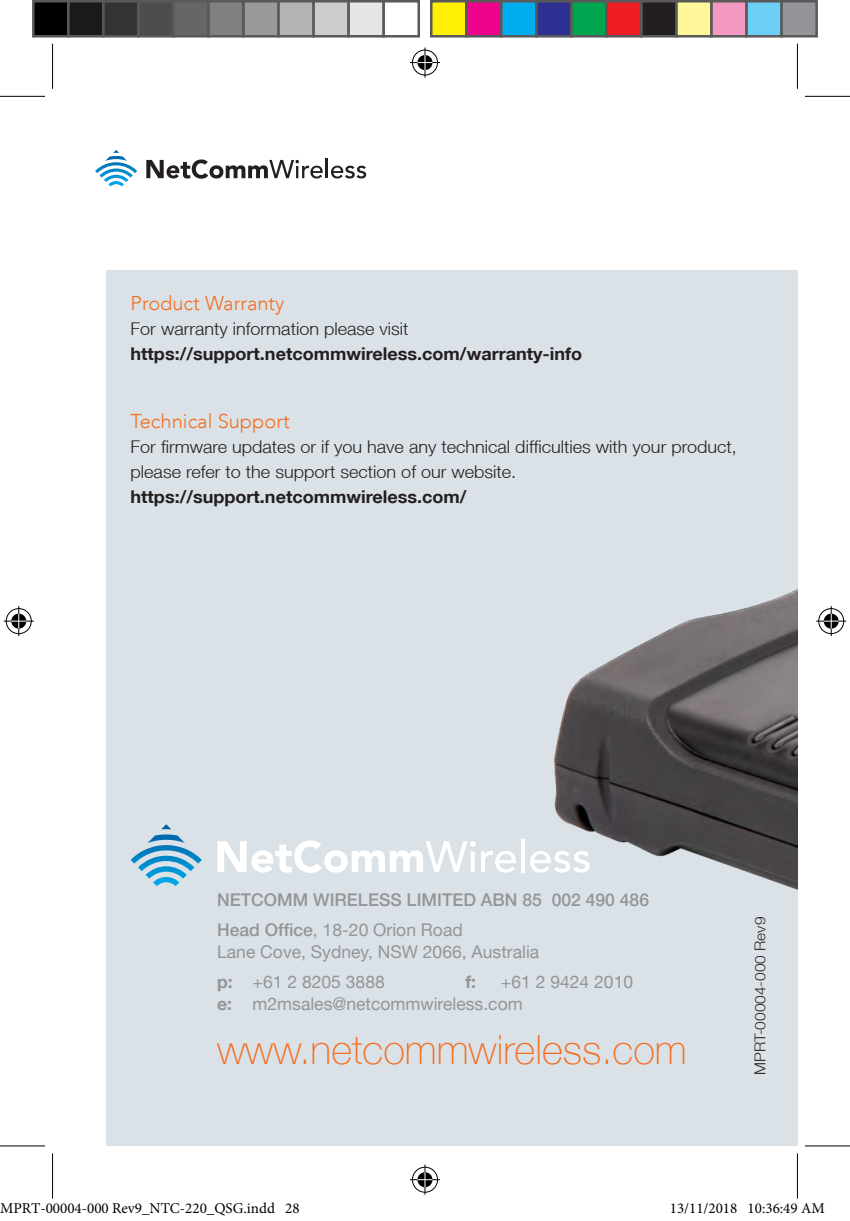
<style>
.page{position:relative;width:850px;height:1221px;background:#fff}
.page>*{position:absolute;margin:0;border:0;box-sizing:border-box;transform-origin:0 0}
.Body_Copy{font:100 40px "Helvetica Neue LT";color:#f36e21}
.Heading_Level_3{font:300 20px "Avenir LT";color:#f36e21}
.Body_Copy-2{font:300 17.5px/25px "Helvetica Neue LT";color:#231f20}
.t1{font:17.5px "Helvetica Neue LT";color:#939598}
.Body_Copy-3{font:700 17.5px/25px "Helvetica Neue LT";color:#231f20}
.t2{font:500 17.5px "Helvetica Neue LT";color:#939598}
.t3{font:700 17.5px "Helvetica Neue LT";color:#939598}
.t4{font:15px "Minion Pro";color:#000}
.Body_Copy-4{font:300 15px "Helvetica Neue LT";color:#231f20}
.s1{font-weight:300}
.s2{font-weight:700}
.s3{font-weight:500}
</style>
<div class="page">
<svg style="left:95px;top:150px;width:42px;height:36px"></svg>
<svg style="left:146px;top:159px;width:176px;height:20px"></svg>
<hr style="left:325px;top:159px;width:3px;height:19px;background:#231f20">
<svg style="left:331px;top:166px;width:35px;height:12px"></svg>
<div style="left:106px;top:270px;width:691px;height:875px;background:#dae2e7"></div>
<img style="left:538px;top:589px;width:259px;height:301px">
<svg style="left:130px;top:824px;width:72px;height:62px"></svg>
<svg style="left:217px;top:840px;width:298px;height:32px"></svg>
<svg style="left:521px;top:839px;width:3px;height:32px"></svg>
<svg style="left:530px;top:850px;width:59px;height:22px"></svg>
<hr style="left:0;top:96px;width:45px;height:1px;background:#000">
<hr style="left:804px;top:96px;width:45px;height:1px;background:#000">
<hr style="left:804px;top:1145px;width:45px;height:1px;background:#000">
<hr style="left:52px;top:44px;width:1px;height:45px;background:#000">
<hr style="left:52px;top:1153px;width:1px;height:45px;background:#000">
<hr style="left:796px;top:44px;width:1px;height:45px;background:#000">
<div style="left:410px;top:48px;width:29px;height:29px;border:3px solid #fff;border-radius:50%"></div>
<hr style="left:410px;top:61px;width:30px;height:3px;background:#fff">
<hr style="left:423px;top:48px;width:3px;height:30px;background:#fff">
<div style="left:415px;top:53px;width:19px;height:19px;border:3px solid #fff;border-radius:50%"></div>
<div style="left:412px;top:50px;width:25px;height:25px;border:1px solid #000;border-radius:50%"></div>
<hr style="left:410px;top:62px;width:30px;height:1px;background:#000">
<hr style="left:424px;top:48px;width:1px;height:30px;background:#000">
<svg style="left:417px;top:55px;width:15px;height:15px"></svg>
<div style="left:410px;top:1165px;width:29px;height:28px;border:3px solid #fff;border-radius:50%"></div>
<hr style="left:410px;top:1177px;width:30px;height:3px;background:#fff">
<hr style="left:423px;top:1164px;width:3px;height:30px;background:#fff">
<div style="left:415px;top:1170px;width:19px;height:18px;border:3px solid #fff;border-radius:50%"></div>
<div style="left:412px;top:1166px;width:25px;height:26px;border:1px solid #000;border-radius:50%"></div>
<hr style="left:410px;top:1178px;width:30px;height:1px;background:#000">
<hr style="left:424px;top:1164px;width:1px;height:30px;background:#000">
<svg style="left:417px;top:1171px;width:15px;height:15px"></svg>
<div style="left:5px;top:607px;width:28px;height:28px;border:3px solid #fff;border-radius:50%"></div>
<hr style="left:4px;top:619px;width:30px;height:3px;background:#fff">
<hr style="left:17px;top:606px;width:3px;height:30px;background:#fff">
<div style="left:10px;top:612px;width:18px;height:18px;border:3px solid #fff;border-radius:50%"></div>
<div style="left:6px;top:608px;width:26px;height:25px;border:1px solid #000;border-radius:50%"></div>
<hr style="left:4px;top:620px;width:30px;height:1px;background:#000">
<hr style="left:18px;top:606px;width:1px;height:30px;background:#000">
<svg style="left:11px;top:613px;width:15px;height:15px"></svg>
<div style="left:816px;top:607px;width:28px;height:28px;border:3px solid #fff;border-radius:50%"></div>
<hr style="left:815px;top:619px;width:30px;height:3px;background:#fff">
<hr style="left:829px;top:606px;width:3px;height:30px;background:#fff">
<div style="left:821px;top:612px;width:18px;height:18px;border:3px solid #fff;border-radius:50%"></div>
<div style="left:818px;top:608px;width:25px;height:25px;border:1px solid #000;border-radius:50%"></div>
<hr style="left:815px;top:620px;width:30px;height:1px;background:#000">
<hr style="left:830px;top:606px;width:1px;height:30px;background:#000">
<svg style="left:823px;top:613px;width:15px;height:15px"></svg>
<div style="left:33px;top:1px;width:35px;height:35px;background:#000"></div>
<div style="left:32px;top:0;width:38px;height:38px;border:2px solid #595959"></div>
<div style="left:68px;top:1px;width:35px;height:35px;background:#1a1a1a"></div>
<div style="left:67px;top:0;width:38px;height:38px;border:2px solid #595959"></div>
<div style="left:103px;top:1px;width:35px;height:35px;background:#333"></div>
<div style="left:102px;top:0;width:38px;height:38px;border:2px solid #595959"></div>
<div style="left:138px;top:1px;width:35px;height:35px;background:#4d4d4d"></div>
<div style="left:137px;top:0;width:38px;height:38px;border:2px solid #595959"></div>
<div style="left:173px;top:1px;width:35px;height:35px;background:#666"></div>
<div style="left:172px;top:0;width:38px;height:38px;border:2px solid #595959"></div>
<div style="left:208px;top:1px;width:35px;height:35px;background:#808080"></div>
<div style="left:207px;top:0;width:38px;height:38px;border:2px solid #595959"></div>
<div style="left:243px;top:1px;width:35px;height:35px;background:#999"></div>
<div style="left:242px;top:0;width:38px;height:38px;border:2px solid #595959"></div>
<div style="left:278px;top:1px;width:35px;height:35px;background:#b3b3b3"></div>
<div style="left:277px;top:0;width:38px;height:38px;border:2px solid #595959"></div>
<div style="left:313px;top:1px;width:35px;height:35px;background:#ccc"></div>
<div style="left:312px;top:0;width:38px;height:38px;border:2px solid #595959"></div>
<div style="left:348px;top:1px;width:35px;height:35px;background:#e6e6e6"></div>
<div style="left:347px;top:0;width:38px;height:38px;border:2px solid #595959"></div>
<div style="left:382px;top:0;width:38px;height:38px;border:2px solid #595959"></div>
<div style="left:431px;top:1px;width:35px;height:35px;background:#fff101"></div>
<div style="left:430px;top:0;width:37px;height:38px;border:2px solid #595959"></div>
<div style="left:466px;top:1px;width:35px;height:35px;background:#ed028c"></div>
<div style="left:465px;top:0;width:37px;height:38px;border:2px solid #595959"></div>
<div style="left:501px;top:1px;width:35px;height:35px;background:#00aeef"></div>
<div style="left:500px;top:0;width:37px;height:38px;border:2px solid #595959"></div>
<div style="left:536px;top:1px;width:35px;height:35px;background:#2e3092"></div>
<div style="left:535px;top:0;width:37px;height:38px;border:2px solid #595959"></div>
<div style="left:571px;top:1px;width:35px;height:35px;background:#00a54f"></div>
<div style="left:570px;top:0;width:37px;height:38px;border:2px solid #595959"></div>
<div style="left:606px;top:1px;width:35px;height:35px;background:#ee1d23"></div>
<div style="left:605px;top:0;width:37px;height:38px;border:2px solid #595959"></div>
<div style="left:641px;top:1px;width:35px;height:35px;background:#231f20"></div>
<div style="left:640px;top:0;width:37px;height:38px;border:2px solid #595959"></div>
<div style="left:676px;top:1px;width:35px;height:35px;background:#fff79a"></div>
<div style="left:675px;top:0;width:37px;height:38px;border:2px solid #595959"></div>
<div style="left:711px;top:1px;width:35px;height:35px;background:#f499c2"></div>
<div style="left:710px;top:0;width:37px;height:38px;border:2px solid #595959"></div>
<div style="left:746px;top:1px;width:35px;height:35px;background:#6bcff6"></div>
<div style="left:745px;top:0;width:37px;height:38px;border:2px solid #595959"></div>
<div style="left:781px;top:1px;width:35px;height:35px;background:#939598"></div>
<div style="left:780px;top:0;width:37px;height:38px;border:2px solid #595959"></div>
<svg style="left:0;top:1145px;width:45px;height:2px"></svg>
<div style="left:46px;top:1203px;width:7px;height:10px;border:1px solid #fff;border-radius:50%"></div>
<div style="left:47px;top:1203px;width:5px;height:10px;border:1px solid #fff;border-radius:50%"></div>
<div style="left:53px;top:1203px;width:7px;height:10px;border:1px solid #fff;border-radius:50%"></div>
<div style="left:54px;top:1203px;width:5px;height:10px;border:1px solid #fff;border-radius:50%"></div>
<div style="left:60px;top:1203px;width:7px;height:10px;border:1px solid #fff;border-radius:50%"></div>
<div style="left:61px;top:1203px;width:5px;height:10px;border:1px solid #fff;border-radius:50%"></div>
<div style="left:67px;top:1203px;width:7px;height:10px;border:1px solid #fff;border-radius:50%"></div>
<div style="left:69px;top:1203px;width:4px;height:10px;border:1px solid #fff;border-radius:50%"></div>
<div style="left:87px;top:1203px;width:7px;height:10px;border:1px solid #fff;border-radius:50%"></div>
<div style="left:88px;top:1203px;width:5px;height:10px;border:1px solid #fff;border-radius:50%"></div>
<div style="left:94px;top:1203px;width:7px;height:10px;border:1px solid #fff;border-radius:50%"></div>
<div style="left:96px;top:1203px;width:4px;height:10px;border:1px solid #fff;border-radius:50%"></div>
<div style="left:101px;top:1203px;width:8px;height:10px;border:1px solid #fff;border-radius:50%"></div>
<div style="left:103px;top:1203px;width:4px;height:10px;border:1px solid #fff;border-radius:50%"></div>
<div style="left:200px;top:1203px;width:7px;height:10px;border:1px solid #fff;border-radius:50%"></div>
<div style="left:201px;top:1203px;width:4px;height:10px;border:1px solid #fff;border-radius:50%"></div>
<div style="left:715px;top:1203px;width:7px;height:10px;border:1px solid #fff;border-radius:50%"></div>
<div style="left:716px;top:1203px;width:5px;height:10px;border:1px solid #fff;border-radius:50%"></div>
<div style="left:754px;top:1203px;width:7px;height:10px;border:1px solid #fff;border-radius:50%"></div>
<div style="left:755px;top:1203px;width:5px;height:10px;border:1px solid #fff;border-radius:50%"></div>
<svg style="left:762px;top:1131px;width:63px;height:68px"></svg>
<p class="Heading_Level_3" style="left:130px;top:291px;width:155px">Product Warranty</p>
<p class="Body_Copy-3" style="left:130px;top:316px;width:453px"><span class="s1">For warranty information please visit </span>https://support.netcommwireless.com/warranty-info</p>
<p class="Heading_Level_3" style="left:130px;top:409px;width:160px">Technical Support</p>
<p class="Body_Copy-2" style="left:130px;top:433px;width:607px">For firmware updates or if you have any technical difficulties with your product, please refer to the support section of our website. <span class="s2">https://support.netcommwireless.com/</span></p>
<p class="t2" style="left:217px;top:889px;width:433px">NETCOMM WIRELESS LIMITED ABN 85 002 490 486</p>
<p class="t1" style="left:217px;top:918px;width:247px"><span class="s3">Head Office</span>, 18-20 Orion Road</p>
<p class="t1" style="left:217px;top:941px;width:323px">Lane Cove, Sydney, NSW 2066, Australia</p>
<p class="t1" style="left:217px;top:970px;width:169px"><span class="s2">p:</span> +61 2 8205 3888</p>
<p class="t3" style="left:465px;top:970px;width:12px">f:</p>
<p class="t1" style="left:500px;top:970px;width:134px">+61 2 9424 2010</p>
<p class="t1" style="left:217px;top:993px;width:307px"><span class="s2">e:</span> m2msales@netcommwireless.com</p>
<p class="Body_Copy" style="left:217px;top:1026px;width:471px">www.netcommwireless.com</p>
<p class="Body_Copy-4" style="left:750px;top:1074px;width:160px;rotate:-90deg">MPRT-00004-000 Rev9</p>
<p class="t4" style="left:0;top:1198px;width:301px">MPRT-00004-000 Rev9_NTC-220_QSG.indd 28</p>
<p class="t4" style="left:669px;top:1198px;width:156px">13/11/2018 10:36:49 AM</p>
</div>
